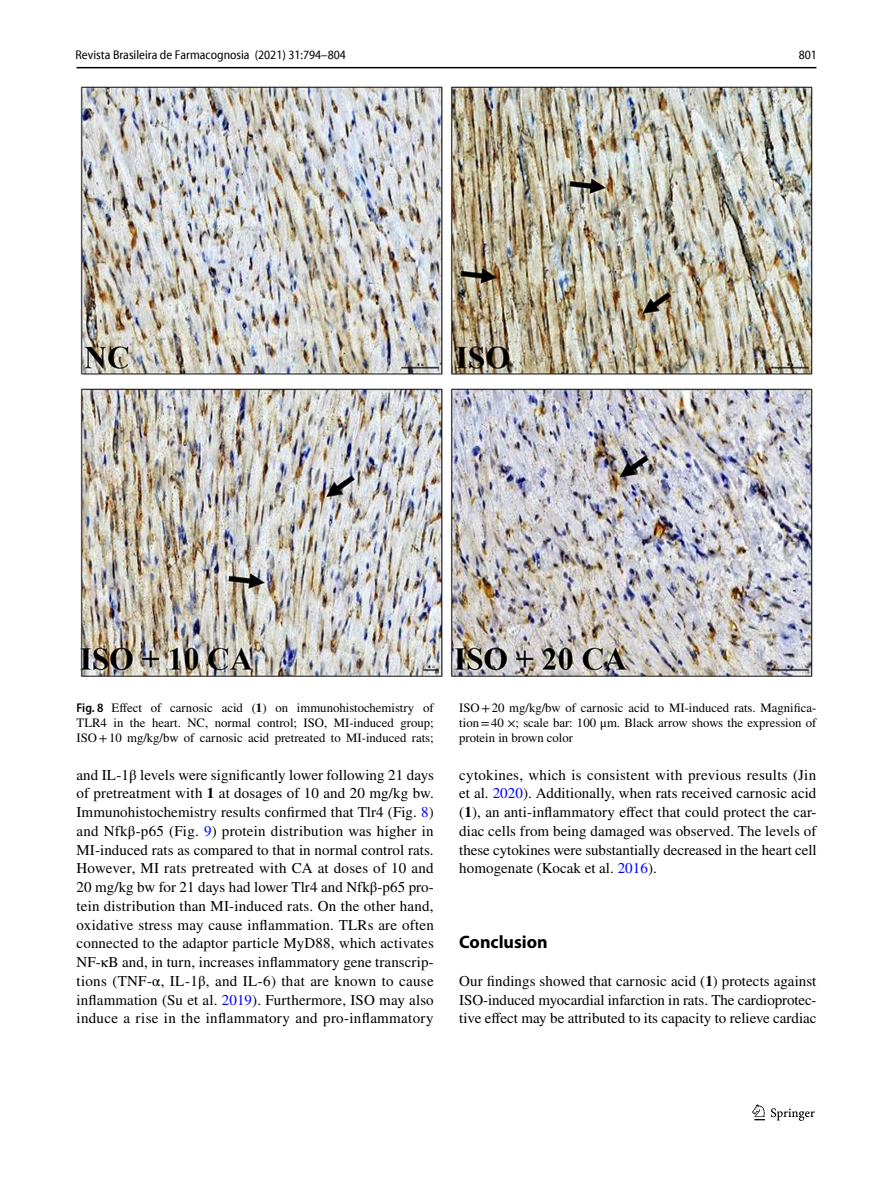
<style>
.page{position:relative;width:893px;height:1187px;background:#fff}
.page>*{position:absolute;margin:0;border:0;box-sizing:border-box;transform-origin:0 0}
.t1{font:700 18px "Myriad Pro";color:#000}
.t2{font:15px/18.8px "STIX";color:#000;text-align:justify}
.t3{font:12.75px/15px "STIX";color:#000;text-align:justify}
.t4{font:semi-condensed 12.75px "Myriad Pro Unic";color:#000}
.s1{font-family:"Myriad Pro";font-weight:600;font-stretch:semi-condensed}
.s2{font-weight:700}
.s3{font-family:"STIX Math Regular 2"}
.s4{color:#00f}
</style>
<div class="page">
<hr style="left:77px;top:67px;width:739px;height:1px;background:#000">
<img style="left:81px;top:87px;width:731px;height:589px">
<svg style="left:752px;top:1104px;width:13px;height:16px"></svg>
<svg style="left:771px;top:1108px;width:44px;height:12px"></svg>
<p class="t4" style="left:76px;top:50px;width:272px">Revista Brasileira de Farmacognosia (2021) 31:794–804</p>
<p class="t4" style="left:799px;top:50px;width:20px">801</p>
<p class="t3" style="left:77px;top:700px;width:359px"><span class="s1">Fig. 8</span> Effect of carnosic acid (<span class="s2">1</span>) on immunohistochemistry of TLR4 in the heart. NC, normal control; ISO, MI-induced group; ISO+10 mg/kg/bw of carnosic acid pretreated to MI-induced rats;</p>
<p class="t3" style="left:459px;top:700px;width:359px">ISO+20 mg/kg/bw of carnosic acid to MI-induced rats. Magnifica&shy;tion=40 <span class="s3">×</span>; scale bar: 100 μm. Black arrow shows the expression of protein in brown color</p>
<p class="t2" style="left:77px;top:766px;width:359px">and IL-1β levels were significantly lower following 21 days of pretreatment with <span class="s2">1</span> at dosages of 10 and 20 mg/kg bw.<br>Immunohistochemistry results confirmed that Tlr4 (Fig. <span class="s4">8</span>) and Nfkβ-p65 (Fig. <span class="s4">9</span>) protein distribution was higher in MI-induced rats as compared to that in normal control rats.<br>However, MI rats pretreated with CA at doses of 10 and 20 mg/kg bw for 21 days had lower Tlr4 and Nfkβ-p65 pro&shy;tein distribution than MI-induced rats. On the other hand, oxidative stress may cause inflammation. TLRs are often connected to the adaptor particle MyD88, which activates NF-κB and, in turn, increases inflammatory gene transcrip&shy;tions (TNF-α, IL-1β, and IL-6) that are known to cause inflammation (Su et al. <span class="s4">2019</span>). Furthermore, ISO may also induce a rise in the inflammatory and pro-inflammatory</p>
<p class="t2" style="left:459px;top:766px;width:359px">cytokines, which is consistent with previous results (Jin et al. <span class="s4">2020</span>). Additionally, when rats received carnosic acid (<span class="s2">1</span>), an anti-inflammatory effect that could protect the car&shy;diac cells from being damaged was observed. The levels of these cytokines were substantially decreased in the heart cell homogenate (Kocak et al. <span class="s4">2016</span>).</p>
<p class="t1" style="left:459px;top:930px;width:90px">Conclusion</p>
<p class="t2" style="left:459px;top:972px;width:359px">Our findings showed that carnosic acid (<span class="s2">1</span>) protects against ISO-induced myocardial infarction in rats. The cardioprotec&shy;tive effect may be attributed to its capacity to relieve cardiac</p>
</div>
